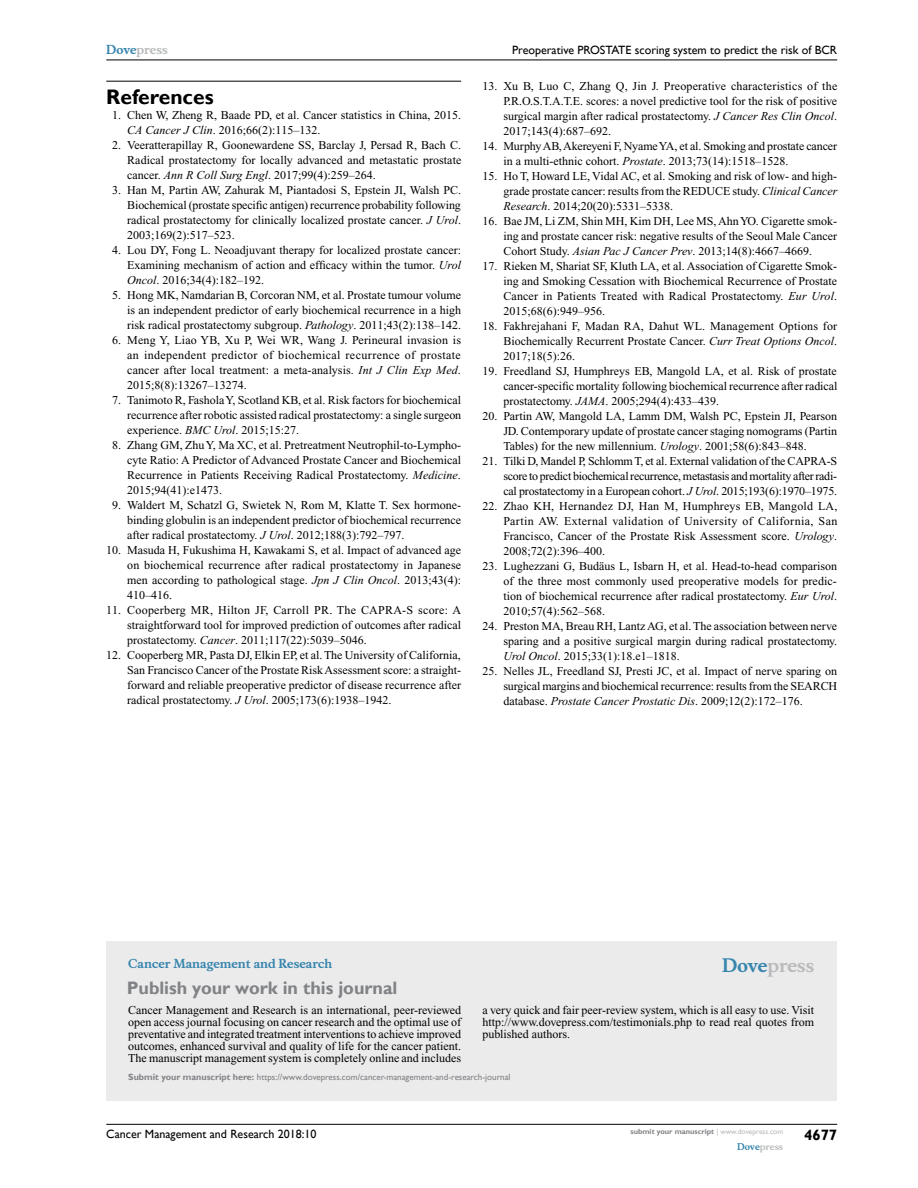
<style>
.page{position:relative;width:918px;height:1188px;background:#fff}
.page>*{position:absolute;margin:0;border:0;box-sizing:border-box;transform-origin:0 0}
.t1{font:700 21px "Gill Sans";color:#000}
.t2{font:700 18px "Gill Sans";color:#808285}
.t3{font:700 18px "Musee";color:#b8babc}
.t4{font:700 15px "Gill Sans";color:#000}
.t5{font:12px/15px "Times New Roman";color:#000;text-align:justify}
.t6{font:12px "Gill Sans";color:#000}
.t7{font:700 12px "Musee";color:#3785ad}
.t8{font:700 12px "Musee";color:#b8babc}
.t9{font:9px "Gill Sans";color:#808285}
.t10{font:700 9px "Musee";color:#b8babc}
.t11{font:700 7.5px "Gill Sans";color:#808285}
.s1{color:#3785ad}
.s2{font-style:italic}
.s3{font-weight:700}
.s4{font-weight:400;color:#b8babc}
</style>
<div class="page">
<div style="left:106px;top:941px;width:731px;height:159px;background:#ebebec"></div>
<hr style="left:106px;top:1124px;width:731px;height:1px;background:#000">
<hr style="left:106px;top:60px;width:731px;height:1px;background:#000">
<hr style="left:106px;top:81px;width:355px;height:1px;background:#000">
<p class="t8" style="left:106px;top:43px;width:63px"><span class="s1">Dove</span>press</p>
<h1 class="t1" style="left:106px;top:84px;width:109px">References</h1>
<p class="t5" style="left:127px;top:108px;width:335px;text-indent:-15px">1. Chen W, Zheng R, Baade PD, et al. Cancer statistics in China, 2015.<br><span class="s2">CA Cancer J Clin</span>. 2016;66(2):115–132.</p>
<p class="t5" style="left:127px;top:138px;width:336px;text-indent:-15px">2. Veeratterapillay R, Goonewardene SS, Barclay J, Persad R, Bach C.<br>Radical prostatectomy for locally advanced and metastatic prostate cancer. <span class="s2">Ann R Coll Surg Engl</span>. 2017;99(4):259–264.</p>
<p class="t5" style="left:127px;top:183px;width:335px;text-indent:-15px">3. Han M, Partin AW, Zahurak M, Piantadosi S, Epstein JI, Walsh PC.<br>Biochemical (prostate specific antigen) recurrence probability following radical prostatectomy for clinically localized prostate cancer. <span class="s2">J Urol</span>.<br>2003;169(2):517–523.</p>
<p class="t5" style="left:127px;top:243px;width:335px;text-indent:-15px">4. Lou DY, Fong L. Neoadjuvant therapy for localized prostate cancer:<br>Examining mechanism of action and efficacy within the tumor. <span class="s2">Urol Oncol</span>. 2016;34(4):182–192.</p>
<p class="t5" style="left:127px;top:288px;width:335px;text-indent:-15px">5. Hong MK, Namdarian B, Corcoran NM, et al. Prostate tumour volume is an independent predictor of early biochemical recurrence in a high risk radical prostatectomy subgroup. <span class="s2">Pathology</span>. 2011;43(2):138–142.</p>
<p class="t5" style="left:127px;top:333px;width:335px;text-indent:-15px">6. Meng Y, Liao YB, Xu P, Wei WR, Wang J. Perineural invasion is an independent predictor of biochemical recurrence of prostate cancer after local treatment: a meta-analysis. <span class="s2">Int J Clin Exp Med</span>.<br>2015;8(8):13267–13274.</p>
<p class="t5" style="left:127px;top:393px;width:336px;text-indent:-15px">7. Tanimoto R, Fashola Y, Scotland KB, et al. Risk factors for biochemical recurrence after robotic assisted radical prostatectomy: a single surgeon experience. <span class="s2">BMC Urol</span>. 2015;15:27.</p>
<p class="t5" style="left:127px;top:438px;width:335px;text-indent:-15px">8. Zhang GM, Zhu Y, Ma XC, et al. Pretreatment Neutrophil-to-Lympho&shy;cyte Ratio: A Predictor of Advanced Prostate Cancer and Biochemical Recurrence in Patients Receiving Radical Prostatectomy. <span class="s2">Medicine</span>.<br>2015;94(41):e1473.</p>
<p class="t5" style="left:127px;top:498px;width:335px;text-indent:-15px">9. Waldert M, Schatzl G, Swietek N, Rom M, Klatte T. Sex hormone&shy;binding globulin is an independent predictor of biochemical recurrence after radical prostatectomy. <span class="s2">J Urol</span>. 2012;188(3):792–797.</p>
<p class="t5" style="left:127px;top:543px;width:335px;text-indent:-21px">10. Masuda H, Fukushima H, Kawakami S, et al. Impact of advanced age on biochemical recurrence after radical prostatectomy in Japanese men according to pathological stage. <span class="s2">Jpn J Clin Oncol</span>. 2013;43(4):<br>410–416.</p>
<p class="t5" style="left:127px;top:603px;width:335px;text-indent:-21px">11. Cooperberg MR, Hilton JF, Carroll PR. The CAPRA-S score: A straightforward tool for improved prediction of outcomes after radical prostatectomy. <span class="s2">Cancer</span>. 2011;117(22):5039–5046.</p>
<p class="t5" style="left:127px;top:648px;width:335px;text-indent:-21px">12. Cooperberg MR, Pasta DJ, Elkin EP, et al. The University of California, San Francisco Cancer of the Prostate Risk Assessment score: a straight&shy;forward and reliable preoperative predictor of disease recurrence after radical prostatectomy. <span class="s2">J Urol</span>. 2005;173(6):1938–1942.</p>
<p class="t6" style="left:512px;top:43px;width:327px">Preoperative PROSTATE scoring system to predict the risk of BCR</p>
<p class="t5" style="left:503px;top:79px;width:335px;text-indent:-21px">13. Xu B, Luo C, Zhang Q, Jin J. Preoperative characteristics of the P.R.O.S.T.A.T.E. scores: a novel predictive tool for the risk of positive surgical margin after radical prostatectomy. <span class="s2">J Cancer Res Clin Oncol</span>.<br>2017;143(4):687–692.</p>
<p class="t5" style="left:503px;top:139px;width:335px;text-indent:-21px">14. Murphy AB, Akereyeni F, Nyame YA, et al. Smoking and prostate cancer in a multi-ethnic cohort. <span class="s2">Prostate</span>. 2013;73(14):1518–1528.</p>
<p class="t5" style="left:503px;top:169px;width:336px;text-indent:-21px">15. Ho T, Howard LE, Vidal AC, et al. Smoking and risk of low- and high&shy;grade prostate cancer: results from the REDUCE study. <span class="s2">Clinical Cancer Research</span>. 2014;20(20):5331–5338.</p>
<p class="t5" style="left:503px;top:214px;width:335px;text-indent:-21px">16. Bae JM, Li ZM, Shin MH, Kim DH, Lee MS, Ahn YO. Cigarette smok&shy;ing and prostate cancer risk: negative results of the Seoul Male Cancer Cohort Study. <span class="s2">Asian Pac J Cancer Prev</span>. 2013;14(8):4667–4669.</p>
<p class="t5" style="left:503px;top:259px;width:335px;text-indent:-21px">17. Rieken M, Shariat SF, Kluth LA, et al. Association of Cigarette Smok&shy;ing and Smoking Cessation with Biochemical Recurrence of Prostate Cancer in Patients Treated with Radical Prostatectomy. <span class="s2">Eur Urol</span>.<br>2015;68(6):949–956.</p>
<p class="t5" style="left:503px;top:319px;width:335px;text-indent:-21px">18. Fakhrejahani F, Madan RA, Dahut WL. Management Options for Biochemically Recurrent Prostate Cancer. <span class="s2">Curr Treat Options Oncol</span>.<br>2017;18(5):26.</p>
<p class="t5" style="left:503px;top:364px;width:336px;text-indent:-21px">19. Freedland SJ, Humphreys EB, Mangold LA, et al. Risk of prostate cancer-specific mortality following biochemical recurrence after radical prostatectomy. <span class="s2">JAMA</span>. 2005;294(4):433–439.</p>
<p class="t5" style="left:503px;top:409px;width:335px;text-indent:-21px">20. Partin AW, Mangold LA, Lamm DM, Walsh PC, Epstein JI, Pearson JD. Contemporary update of prostate cancer staging nomograms (Partin Tables) for the new millennium. <span class="s2">Urology</span>. 2001;58(6):843–848.</p>
<p class="t5" style="left:503px;top:454px;width:335px;text-indent:-21px">21. Tilki D, Mandel P, Schlomm T, et al. External validation of the CAPRA-S score to predict biochemical recurrence, metastasis and mortality after radi&shy;cal prostatectomy in a European cohort. <span class="s2">J Urol</span>. 2015;193(6):1970–1975.</p>
<p class="t5" style="left:503px;top:499px;width:336px;text-indent:-21px">22. Zhao KH, Hernandez DJ, Han M, Humphreys EB, Mangold LA, Partin AW. External validation of University of California, San Francisco, Cancer of the Prostate Risk Assessment score. <span class="s2">Urology</span>.<br>2008;72(2):396–400.</p>
<p class="t5" style="left:503px;top:559px;width:335px;text-indent:-21px">23. Lughezzani G, Budäus L, Isbarn H, et al. Head-to-head comparison of the three most commonly used preoperative models for predic&shy;tion of biochemical recurrence after radical prostatectomy. <span class="s2">Eur Urol</span>.<br>2010;57(4):562–568.</p>
<p class="t5" style="left:503px;top:619px;width:335px;text-indent:-21px">24. Preston MA, Breau RH, Lantz AG, et al. The association between nerve sparing and a positive surgical margin during radical prostatectomy.<br><span class="s2">Urol Oncol</span>. 2015;33(1):18.e1–1818.</p>
<p class="t5" style="left:503px;top:664px;width:335px;text-indent:-21px">25. Nelles JL, Freedland SJ, Presti JC, et al. Impact of nerve sparing on surgical margins and biochemical recurrence: results from the SEARCH database. <span class="s2">Prostate Cancer Prostatic Dis</span>. 2009;12(2):172–176.</p>
<p class="t7" style="left:128px;top:956px;width:206px">Cancer Management and Research</p>
<h2 class="t2" style="left:127px;top:977px;width:272px">Publish your work in this journal</h2>
<h2 class="t3" style="left:722px;top:955px;width:94px"><span class="s1">Dove</span>press</h2>
<p class="t5" style="left:128px;top:1004px;width:334px;line-height:12px">Cancer Management and Research is an international, peer-reviewed open access journal focusing on cancer research and the optimal use of preventative and integrated treatment interventions to achieve improved outcomes, enhanced survival and quality of life for the cancer patient.<br>The manuscript management system is completely online and includes</p>
<p class="t5" style="left:482px;top:1004px;width:333px;line-height:12px">a very quick and fair peer-review system, which is all easy to use. Visit http://www.dovepress.com/testimonials.php to read real quotes from published authors.</p>
<p class="t9" style="left:128px;top:1072px;width:384px"><span class="s3">Submit your manuscript here:</span> https://www.dovepress.com/cancer-management-and-research-journal</p>
<p class="t6" style="left:106px;top:1127px;width:212px">Cancer Management and Research 2018:10</p>
<p class="t11" style="left:631px;top:1127px;width:154px">submit your manuscript <span class="s4">| www.dovepress.com</span></p>
<p class="t10" style="left:737px;top:1141px;width:48px"><span class="s1">Dove</span>press</p>
<p class="t4" style="left:804px;top:1126px;width:35px">4677</p>
</div>
